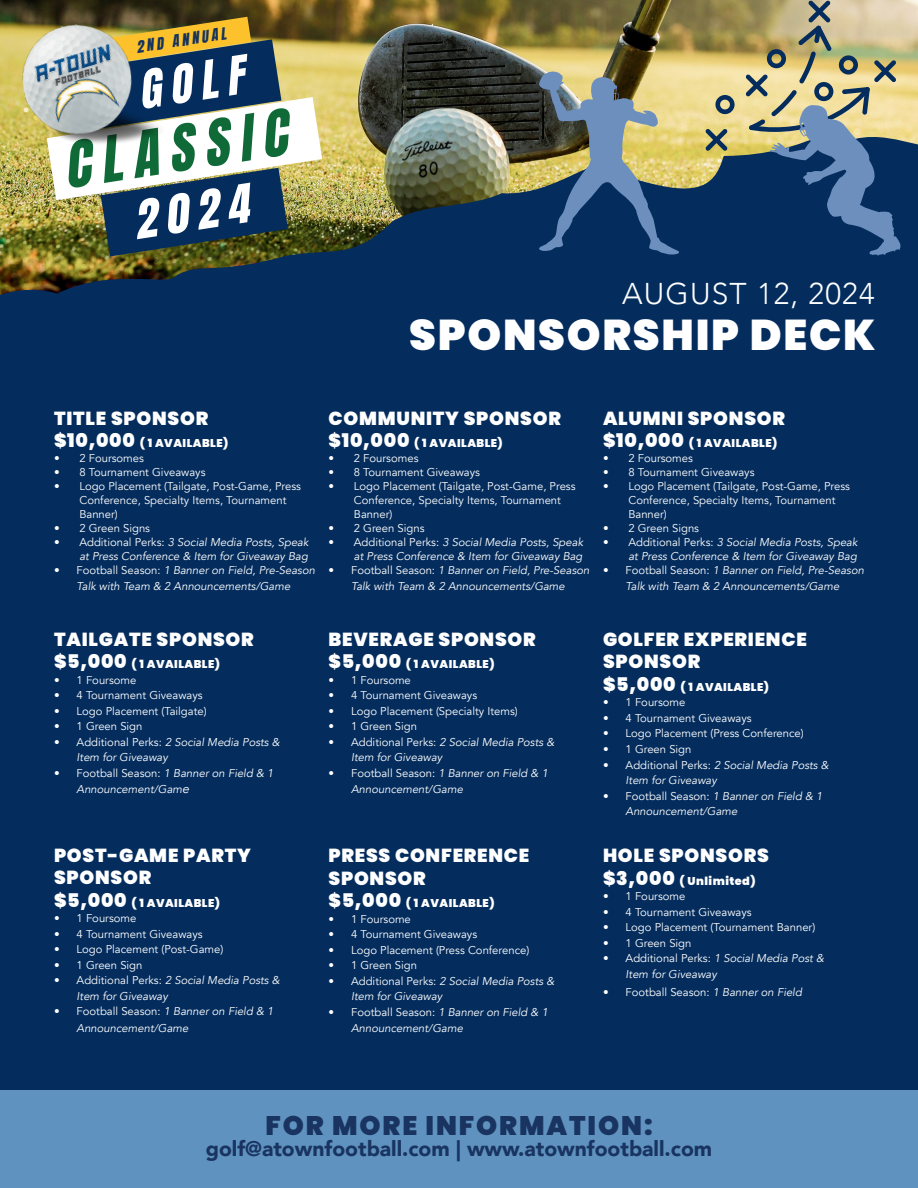
<style>
.page{position:relative;width:918px;height:1188px;background:#fff}
.page>*{position:absolute;margin:0;border:0;box-sizing:border-box;transform-origin:0 0}
.t1{font:54px "CA Generated";color:#106a37}
.t2{font:45px "CA Generated";color:#fff}
.t3{font:900 42.9px "Poppins";letter-spacing:.04em;color:#fff}
.t4{font:300 30px "Avenir";letter-spacing:.04em;color:#fff}
.t5{font:900 26.85px "Poppins";letter-spacing:.07em;color:#193461}
.t6{font:900 21.15px "Avenir";color:#193461}
.t7{font:900 18.9px/22.6px "Poppins";letter-spacing:.04em;color:#fff}
.t8{font:14.4px "CA Generated";color:#16335d}
.t9{font:italic 11.25px/15.6px "Avenir";color:#fff}
.t10{font:11.25px/14.1px "Avenir";color:#fff}
.t11{font:900 11.25px "Poppins";letter-spacing:.04em;color:#fff}
.s1{font-size:18.9px}
.s2{font-style:normal}
.s3{font-size:12.6px}
.s4{font-style:italic}
</style>
<div class="page">
<img style="left:0;top:0;width:918px;height:103px">
<img style="left:0;top:103px;width:918px;height:129px">
<div style="left:0;top:232px;width:918px;height:859px;background:#042d5e"></div>
<svg style="left:537px;top:71px;width:144px;height:185px;background:#667779"></svg>
<svg style="left:706px;top:129px;width:22px;height:22px"></svg>
<svg style="left:715px;top:95px;width:20px;height:19px"></svg>
<svg style="left:746px;top:0;width:154px;height:255px;background:#788583"></svg>
<img style="left:47px;top:17px;width:275px;height:239px">
<img style="left:16px;top:14px;width:156px;height:144px">
<img style="left:33px;top:44px;width:96px;height:84px">
<img style="left:39px;top:62px;width:73px;height:29px">
<div style="left:0;top:1091px;width:918px;height:97px;background:#5f92bf"></div>
<p class="t8" style="left:136px;top:40px;width:92px;rotate:-9deg">2ND ANNUAL</p>
<h2 class="t2" style="left:138px;top:68px;width:108px;rotate:-9deg">GOLF</h2>
<h1 class="t1" style="left:64px;top:139px;width:226px;rotate:-9deg">CLASSIC</h1>
<h2 class="t2" style="left:134px;top:198px;width:117px;rotate:-9deg">2024</h2>
<h3 class="t4" style="left:622px;top:276px;width:254px">AUGUST 12, 2024</h3>
<h3 class="t3" style="left:409px;top:311px;width:468px">SPONSORSHIP DECK</h3>
<h3 class="t7" style="left:54px;top:407px;width:156px">TITLE SPONSOR</h3>
<p class="t11" style="left:54px;top:437px;width:176px"><span class="s1">$10,000</span> ( 1 AVAILABLE)</p>
<p class="t10" style="left:54px;top:451px;width:92px">• 2 Foursomes</p>
<p class="t10" style="left:54px;top:465px;width:153px">• 8 Tournament Giveaways</p>
<p class="t10" style="left:79px;top:479px;width:223px;text-indent:-25px">• Logo Placement (Tailgate, Post-Game, Press<br>Conference, Specialty Items, Tournament<br>Banner)</p>
<p class="t10" style="left:54px;top:521px;width:98px">• 2 Green Signs</p>
<p class="t9" style="left:54px;top:535px;width:256px;line-height:14.1px;text-align:right"><span class="s2">• Additional Perks:</span> 3 Social Media Posts, Speak at Press Conference &amp; Item for Giveaway Bag</p>
<p class="t9" style="left:54px;top:563px;width:263px;text-align:center"><span class="s2">• Football Season:</span> 1 Banner on Field, Pre-Season<br>Talk with Team &amp; 2 Announcements/Game</p>
<h3 class="t7" style="left:328px;top:407px;width:234px">COMMUNITY SPONSOR</h3>
<p class="t11" style="left:328px;top:437px;width:176px"><span class="s1">$10,000</span> ( 1 AVAILABLE)</p>
<p class="t10" style="left:328px;top:451px;width:92px">• 2 Foursomes</p>
<p class="t10" style="left:328px;top:465px;width:153px">• 8 Tournament Giveaways</p>
<p class="t10" style="left:354px;top:479px;width:223px;text-indent:-25px">• Logo Placement (Tailgate, Post-Game, Press<br>Conference, Specialty Items, Tournament<br>Banner)</p>
<p class="t10" style="left:328px;top:521px;width:98px">• 2 Green Signs</p>
<p class="t9" style="left:328px;top:535px;width:256px;line-height:14.1px;text-align:right"><span class="s2">• Additional Perks:</span> 3 Social Media Posts, Speak at Press Conference &amp; Item for Giveaway Bag</p>
<p class="t9" style="left:328px;top:563px;width:263px;text-align:center"><span class="s2">• Football Season:</span> 1 Banner on Field, Pre-Season<br>Talk with Team &amp; 2 Announcements/Game</p>
<h3 class="t7" style="left:603px;top:407px;width:184px">ALUMNI SPONSOR</h3>
<p class="t11" style="left:603px;top:437px;width:176px"><span class="s1">$10,000</span> ( 1 AVAILABLE)</p>
<p class="t10" style="left:603px;top:451px;width:92px">• 2 Foursomes</p>
<p class="t10" style="left:603px;top:465px;width:153px">• 8 Tournament Giveaways</p>
<p class="t10" style="left:628px;top:479px;width:223px;text-indent:-25px">• Logo Placement (Tailgate, Post-Game, Press<br>Conference, Specialty Items, Tournament<br>Banner)</p>
<p class="t10" style="left:603px;top:521px;width:98px">• 2 Green Signs</p>
<p class="t9" style="left:603px;top:535px;width:256px;line-height:14.1px;text-align:right"><span class="s2">• Additional Perks:</span> 3 Social Media Posts, Speak at Press Conference &amp; Item for Giveaway Bag</p>
<p class="t9" style="left:603px;top:563px;width:263px;text-align:center"><span class="s2">• Football Season:</span> 1 Banner on Field, Pre-Season<br>Talk with Team &amp; 2 Announcements/Game</p>
<h3 class="t7" style="left:54px;top:628px;width:201px">TAILGATE SPONSOR</h3>
<p class="t11" style="left:54px;top:658px;width:168px"><span class="s1">$5,000</span> ( 1 AVAILABLE)</p>
<p class="t10" style="left:54px;top:673px;width:84px">• 1 Foursome</p>
<p class="t10" style="left:54px;top:689px;width:150px">• 4 Tournament Giveaways</p>
<p class="t10" style="left:54px;top:704px;width:154px">• Logo Placement (Tailgate)</p>
<p class="t10" style="left:54px;top:720px;width:90px">• 1 Green Sign</p>
<p class="t9" style="left:77px;top:734px;width:205px;text-indent:-23px"><span class="s2">• Additional Perks:</span> 2 Social Media Posts &amp;<br>Item for Giveaway</p>
<p class="t9" style="left:77px;top:765px;width:198px;line-height:16.4px;text-indent:-23px"><span class="s2">• Football Season:</span> 1 Banner on Field &amp; 1<br>Announcement/Gam<span class="s3">e</span></p>
<h3 class="t7" style="left:54px;top:844px;width:198px">POST-GAME PARTY<br>SPONSOR</h3>
<p class="t11" style="left:54px;top:896px;width:168px"><span class="s1">$5,000</span> ( 1 AVAILABLE)</p>
<p class="t10" style="left:54px;top:912px;width:84px">• 1 Foursome</p>
<p class="t10" style="left:54px;top:927px;width:150px">• 4 Tournament Giveaways</p>
<p class="t10" style="left:54px;top:943px;width:171px">• Logo Placement (Post-Game)</p>
<p class="t10" style="left:54px;top:958px;width:90px">• 1 Green Sign</p>
<p class="t9" style="left:77px;top:973px;width:205px;text-indent:-23px"><span class="s2">• Additional Perks:</span> 2 Social Media Posts &amp;<br>Item for Giveaway</p>
<p class="t9" style="left:77px;top:1004px;width:198px;line-height:16.4px;text-indent:-23px"><span class="s2">• Football Season:</span> 1 Banner on Field &amp; 1<br>Announcement/Game</p>
<h3 class="t7" style="left:328px;top:628px;width:209px">BEVERAGE SPONSOR</h3>
<p class="t11" style="left:328px;top:658px;width:168px"><span class="s1">$5,000</span> ( 1 AVAILABLE)</p>
<p class="t10" style="left:328px;top:673px;width:84px">• 1 Foursome</p>
<p class="t10" style="left:328px;top:689px;width:150px">• 4 Tournament Giveaways</p>
<p class="t10" style="left:328px;top:704px;width:191px">• Logo Placement (Specialty Items)</p>
<p class="t10" style="left:328px;top:720px;width:90px">• 1 Green Sign</p>
<p class="t9" style="left:351px;top:734px;width:205px;text-indent:-23px"><span class="s2">• Additional Perks:</span> 2 Social Media Posts &amp;<br>Item for Giveaway</p>
<p class="t9" style="left:351px;top:765px;width:198px;line-height:16.4px;text-indent:-23px"><span class="s2">• Football Season:</span> 1 Banner on Field &amp; 1<br>Announcement/Game</p>
<h3 class="t7" style="left:328px;top:844px;width:202px">PRESS CONFERENCE<br>SPONSOR</h3>
<p class="t11" style="left:328px;top:897px;width:168px"><span class="s1">$5,000</span> ( 1 AVAILABLE)</p>
<p class="t10" style="left:328px;top:912px;width:84px">• 1 Foursome</p>
<p class="t10" style="left:328px;top:928px;width:150px">• 4 Tournament Giveaways</p>
<p class="t10" style="left:328px;top:943px;width:202px">• Logo Placement (Press Conference)</p>
<p class="t10" style="left:328px;top:959px;width:90px">• 1 Green Sign</p>
<p class="t9" style="left:351px;top:973px;width:205px;text-indent:-23px"><span class="s2">• Additional Perks:</span> 2 Social Media Posts &amp;<br>Item for Giveaway</p>
<p class="t9" style="left:351px;top:1004px;width:198px;line-height:16.4px;text-indent:-23px"><span class="s2">• Football Season:</span> 1 Banner on Field &amp; 1<br>Announcement/Game</p>
<h3 class="t7" style="left:603px;top:628px;width:205px">GOLFER EXPERIENCE<br>SPONSOR</h3>
<p class="t11" style="left:603px;top:680px;width:168px"><span class="s1">$5,000</span> ( 1 AVAILABLE)</p>
<p class="t10" style="left:603px;top:696px;width:84px">• 1 Foursome</p>
<p class="t10" style="left:603px;top:711px;width:150px">• 4 Tournament Giveaways</p>
<p class="t10" style="left:603px;top:727px;width:202px">• Logo Placement (Press Conference)</p>
<p class="t10" style="left:603px;top:742px;width:90px">• 1 Green Sign</p>
<p class="t9" style="left:626px;top:757px;width:205px;text-indent:-23px"><span class="s2">• Additional Perks:</span> 2 Social Media Posts &amp;<br>Item for Giveaway</p>
<p class="t9" style="left:626px;top:788px;width:198px;text-indent:-23px"><span class="s2">• Football Season:</span> 1 Banner on Field &amp; 1<br>Announcement/Game</p>
<h3 class="t7" style="left:603px;top:844px;width:167px">HOLE SPONSORS</h3>
<p class="t11" style="left:603px;top:874px;width:154px"><span class="s1">$3,000</span> ( Unlimited)</p>
<p class="t10" style="left:603px;top:890px;width:84px">• 1 Foursome</p>
<p class="t10" style="left:603px;top:905px;width:150px">• 4 Tournament Giveaways</p>
<p class="t10" style="left:603px;top:921px;width:214px">• Logo Placement (Tournament Banner)</p>
<p class="t10" style="left:603px;top:936px;width:90px">• 1 Green Sign</p>
<p class="t9" style="left:626px;top:951px;width:200px;text-indent:-23px"><span class="s2">• Additional Perks:</span> 1 Social Media Post &amp;<br>Item for Giveaway</p>
<p class="t10" style="left:603px;top:985px;width:200px">• Football Season: <span class="s4">1 Banner on Field</span></p>
<h3 class="t5" style="left:265px;top:1110px;width:389px">FOR MORE INFORMATION:</h3>
<h3 class="t6" style="left:206px;top:1131px;width:508px">golf@atownfootball.com | www.atownfootball.com</h3>
</div>
